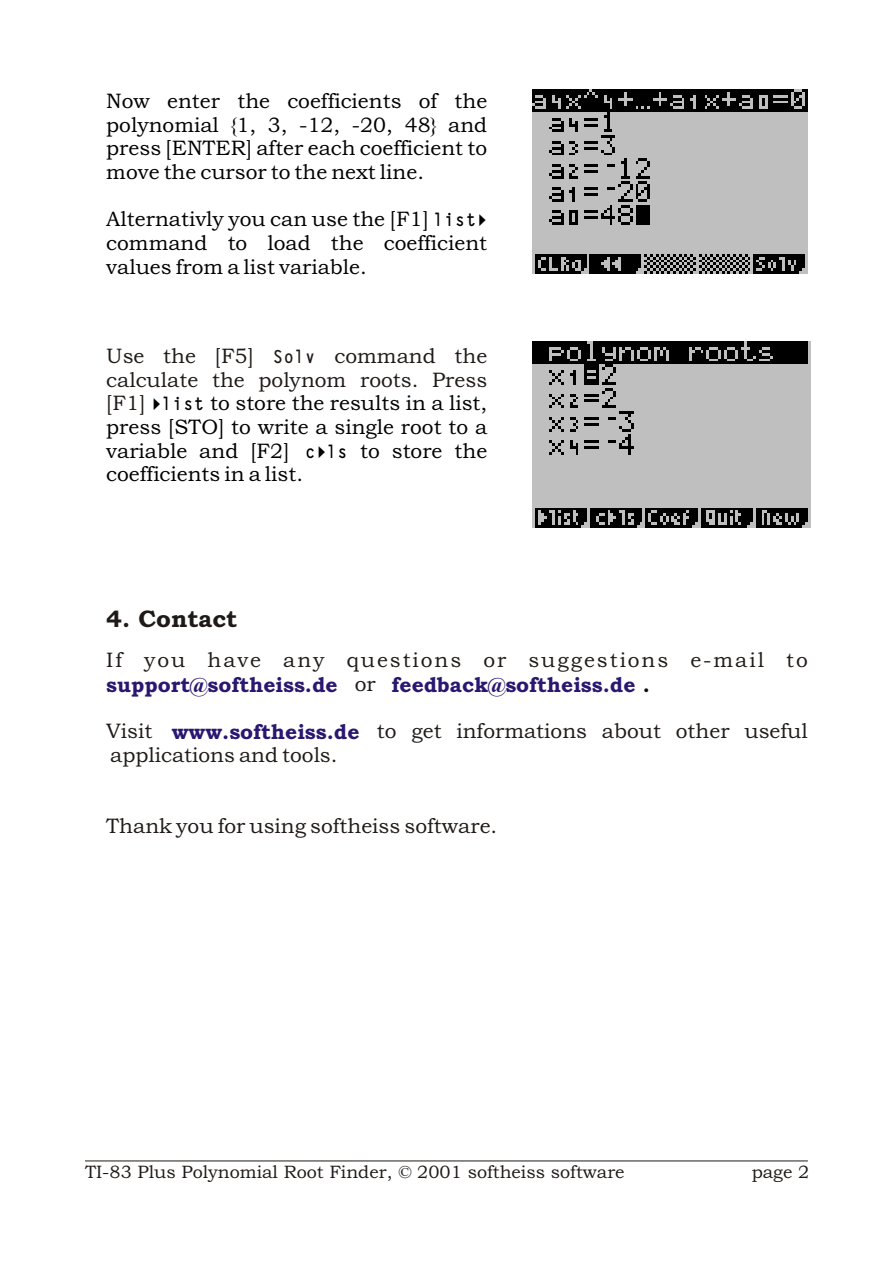
<style>
.page{position:relative;width:894px;height:1263px;background:#fff}
.page>*{position:absolute;margin:0;border:0;box-sizing:border-box;transform-origin:0 0}
.t1{font:24px "Bookman Old Style";color:#1f1a17}
.t2{font:21px/23.5px "Bookman Old Style";color:#000;text-align:justify}
.t3{font:21px "Bookman Old Style";color:#1f1a17}
.t4{font:21px "Bookman Old Style";color:#291770}
.t5{font:21px/23.5px "Bookman Old Style";letter-spacing:.09em;color:#1f1a17}
.t6{font:18px "Bookman Old Style";color:#1f1a17}
.s1{font-family:"Tifont";font-weight:700;font-size:18px}
.s2{color:#1f1a17}
.s3{font-family:"Tifont";font-weight:700;font-size:18px;color:#1f1a17}
.s4{color:#0d0d0d}
</style>
<div class="page">
<hr style="left:85px;top:1161px;width:723px;height:1px;background:#1f1a17">
<img style="left:532px;top:89px;width:276px;height:184px">
<img style="left:532px;top:342px;width:279px;height:185px">
<p class="t2" style="left:106px;top:91px;width:383px">Now enter the coefficients of the polynomial {1, 3, -12, -20, 48} and press [ENTER] after each coefficient to move the cursor to the next line.</p>
<p class="t2" style="left:106px;top:209px;width:382px">Alternativly you can use the [F1] <span class="s1">listå </span>command to load the coefficient values from a list variable.</p>
<p class="t2" style="left:106px;top:346px;width:383px"><span class="s2">Use the [F5]</span> <span class="s3">Solv</span> <span class="s2">command the calculate the polynom roots. Press [F1]</span> <span class="s1">ålist</span> to store the results in a list, press [STO] to write a single root to a variable and [F2] <span class="s1">cåls</span> to store the coefficients in a list.</p>
<p class="t1" style="left:106px;top:610px;width:133px">4. Contact</p>
<p class="t5" style="left:355px;top:651px;width:454px;text-indent:-249px">If you have any questions or suggestions e-mail to or</p>
<p class="t3" style="left:106px;top:723px;width:48px">Visit</p>
<p class="t3" style="left:377px;top:723px;width:432px">to get informations about other useful</p>
<p class="t3" style="left:110px;top:747px;width:229px">applications and tools.</p>
<p class="t4" style="left:106px;top:677px;width:233px">support@softheiss.de</p>
<p class="t4" style="left:392px;top:677px;width:260px">feedback@softheiss.de <span class="s4">.</span></p>
<p class="t4" style="left:172px;top:724px;width:189px">www.softheiss.de</p>
<p class="t3" style="left:106px;top:818px;width:393px">Thank you for using softheiss software.</p>
<p class="t6" style="left:85px;top:1165px;width:541px">TI-83 Plus Polynomial Root Finder, © 2001 softheiss software</p>
<p class="t6" style="left:752px;top:1165px;width:59px">page 2</p>
</div>
